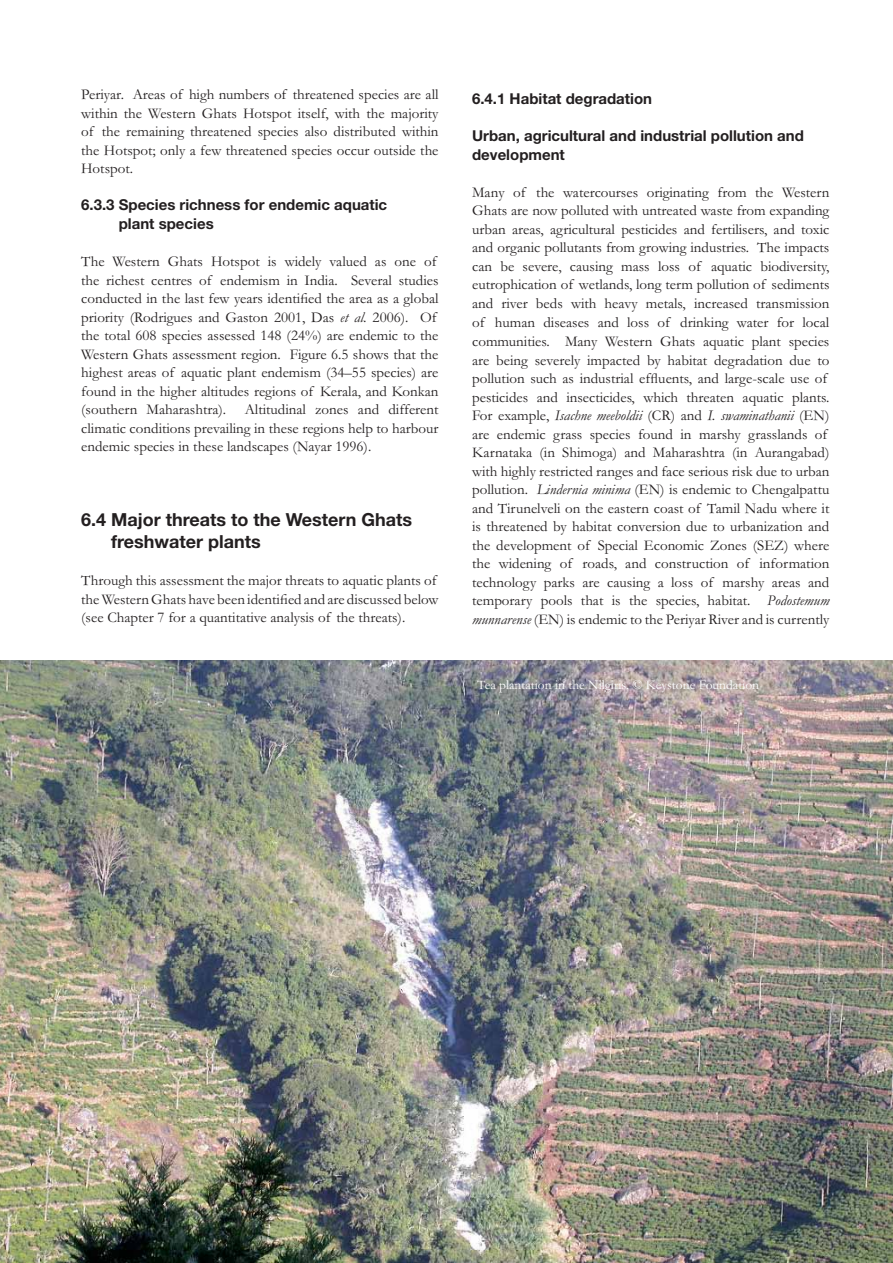
<style>
.page{position:relative;width:893px;height:1263px;background:#fff}
.page>*{position:absolute;margin:0;border:0;box-sizing:border-box;transform-origin:0 0}
.t1{font:700 18px/22px "Helvetica Neue";color:#231f20}
.t2{font:15px/18.6px "Garamond";color:#231f20}
.t3{font:700 15px/18.5px "Helvetica Neue";color:#231f20}
.t4{font:13.5px "Garamond";color:#fff}
.s1{font-style:italic}
</style>
<div class="page">
<img style="left:0;top:661px;width:893px;height:602px">
<p class="t2" style="left:81px;top:87px;width:359px;text-align:justify">Periyar. Areas of high numbers of threatened species are all within the Western Ghats Hotspot itself, with the majority of the remaining threatened species also distributed within the Hotspot; only a few threatened species occur outside the Hotspot.</p>
<p class="t3" style="left:119px;top:197px;width:270px;text-indent:-38px">6.3.3 Species richness for endemic aquatic plant species</p>
<p class="t2" style="left:81px;top:254px;width:359px">The Western Ghats Hotspot is widely valued as one of the richest centres of endemism in India. Several studies conducted in the last few years identified the area as a global priority (Rodrigues and Gaston 2001, Das <span class="s1">et al.</span> 2006). Of the total 608 species assessed 148 (24%) are endemic to the Western Ghats assessment region. Figure 6.5 shows that the highest areas of aquatic plant endemism (34–55 species) are found in the higher altitudes regions of Kerala, and Konkan (southern Maharashtra). Altitudinal zones and different climatic conditions prevailing in these regions help to harbour endemic species in these landscapes (Nayar 1996).</p>
<p class="t1" style="left:111px;top:510px;width:302px;text-indent:-30px">6.4 Major threats to the Western Ghats freshwater plants</p>
<p class="t2" style="left:81px;top:573px;width:359px">Through this assessment the major threats to aquatic plants of the Western Ghats have been identified and are discussed below (see Chapter 7 for a quantitative analysis of the threats).</p>
<p class="t3" style="left:472px;top:91px;width:181px">6.4.1 Habitat degradation</p>
<p class="t3" style="left:472px;top:128px;width:333px">Urban, agricultural and industrial pollution and development</p>
<p class="t2" style="left:472px;top:184px;width:359px">Many of the watercourses originating from the Western Ghats are now polluted with untreated waste from expanding urban areas, agricultural pesticides and fertilisers, and toxic and organic pollutants from growing industries. The impacts can be severe, causing mass loss of aquatic biodiversity, eutrophication of wetlands, long term pollution of sediments and river beds with heavy metals, increased transmission of human diseases and loss of drinking water for local communities. Many Western Ghats aquatic plant species are being severely impacted by habitat degradation due to pollution such as industrial effluents, and large-scale use of pesticides and insecticides, which threaten aquatic plants.<br>For example, <span class="s1">Isachne meeboldii</span> (CR) and <span class="s1">I. swaminathanii</span> (EN) are endemic grass species found in marshy grasslands of Karnataka (in Shimoga) and Maharashtra (in Aurangabad) with highly restricted ranges and face serious risk due to urban pollution. <span class="s1">Lindernia minima</span> (EN) is endemic to Chengalpattu and Tirunelveli on the eastern coast of Tamil Nadu where it is threatened by habitat conversion due to urbanization and the development of Special Economic Zones (SEZ) where the widening of roads, and construction of information technology parks are causing a loss of marshy areas and temporary pools that is the species, habitat. <span class="s1">Podostemum munnarense</span> (EN) is endemic to the Periyar River and is currently</p>
<p class="t4" style="left:477px;top:680px;width:283px">Tea plantation in the Nilgiris. © Keystone Foundation</p>
</div>
